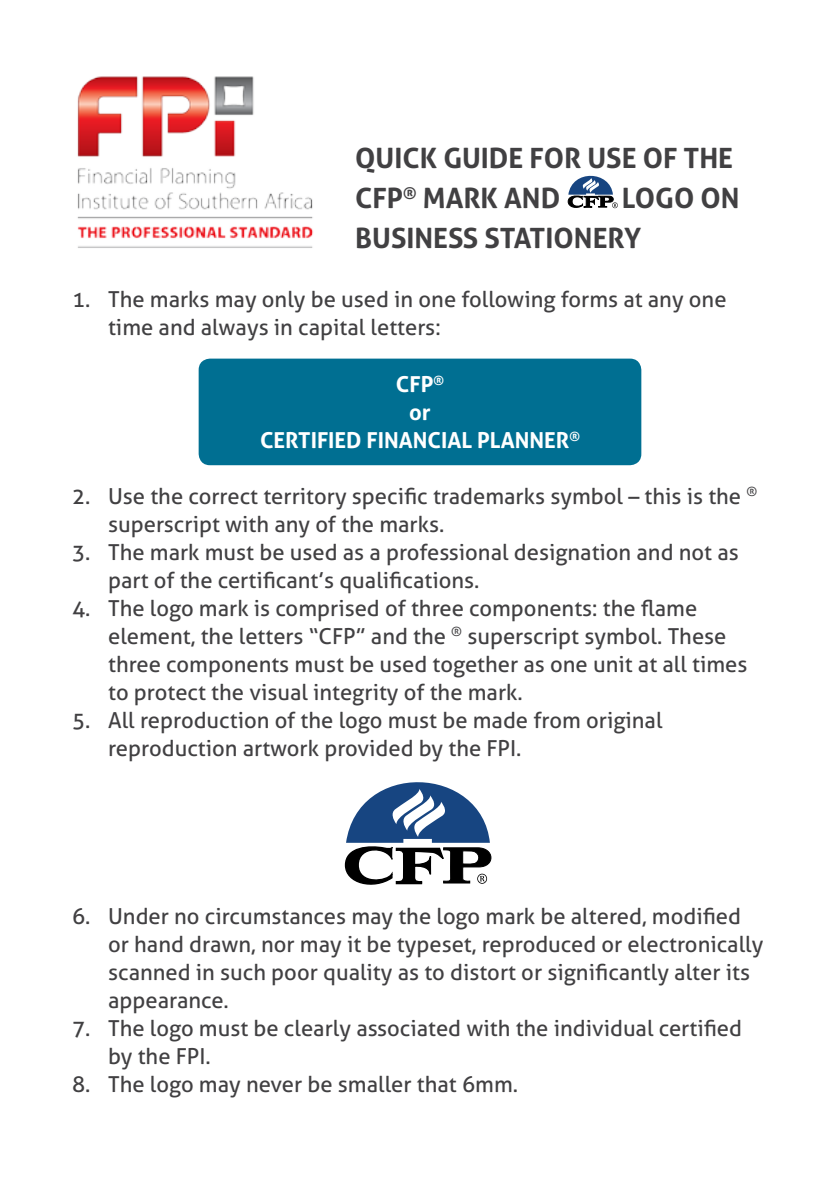
<style>
.page{position:relative;width:840px;height:1191px;background:#fff}
.page>*{position:absolute;margin:0;border:0;box-sizing:border-box;transform-origin:0 0}
.t1{font:700 28px/40px "Aller";color:#414042}
.t2{font:22px/28px "Aller";color:#414042}
.t3{font:700 22px/28px "Aller";color:#fff;text-align:center}
</style>
<div class="page">
<div style="left:198px;top:358px;width:443px;height:107px;background:#006f92;border-radius:11px"></div>
<img style="left:77px;top:76px;width:236px;height:172px">
<svg style="left:344px;top:782px;width:148px;height:103px"></svg>
<svg style="left:567px;top:175px;width:50px;height:34px"></svg>
<p class="t1" style="left:355px;top:138px;width:379px">QUICK GUIDE FOR USE OF THE<br>CFP<sup>®</sup> MARK AND</p>
<p class="t1" style="left:355px;top:178px;width:385px;text-indent:266px">LOGO ON<br>BUSINESS STATIONERY</p>
<p class="t2" style="left:108px;top:285px;width:619px;text-indent:-36px">1. The marks may only be used in one following forms at any one time and always in capital letters:</p>
<p class="t3" style="left:260px;top:370px;width:321px">CFP<sup>®<br></sup>or<br>CERTIFIED FINANCIAL PLANNER<sup>®</sup></p>
<p class="t2" style="left:108px;top:481px;width:650px;text-indent:-36px">2. Use the correct territory specific trademarks symbol – this is the <sup>® </sup>superscript with any of the marks.</p>
<p class="t2" style="left:108px;top:537px;width:631px;text-indent:-36px">3. The mark must be used as a professional designation and not as part of the certificant’s qualifications.</p>
<p class="t2" style="left:108px;top:594px;width:640px;text-indent:-36px">4. The logo mark is comprised of three components: the flame element, the letters “CFP” and the <sup>®</sup> superscript symbol. These three components must be used together as one unit at all times to protect the visual integrity of the mark.</p>
<p class="t2" style="left:108px;top:705px;width:555px;text-indent:-36px">5. All reproduction of the logo must be made from original reproduction artwork provided by the FPI.</p>
<p class="t2" style="left:108px;top:902px;width:656px;text-indent:-36px">6. Under no circumstances may the logo mark be altered, modified or hand drawn, nor may it be typeset, reproduced or electronically scanned in such poor quality as to distort or significantly alter its appearance.</p>
<p class="t2" style="left:108px;top:1014px;width:635px;text-indent:-36px">7. The logo must be clearly associated with the individual certified by the FPI.</p>
<p class="t2" style="left:72px;top:1070px;width:447px">8. The logo may never be smaller that 6mm.</p>
</div>
